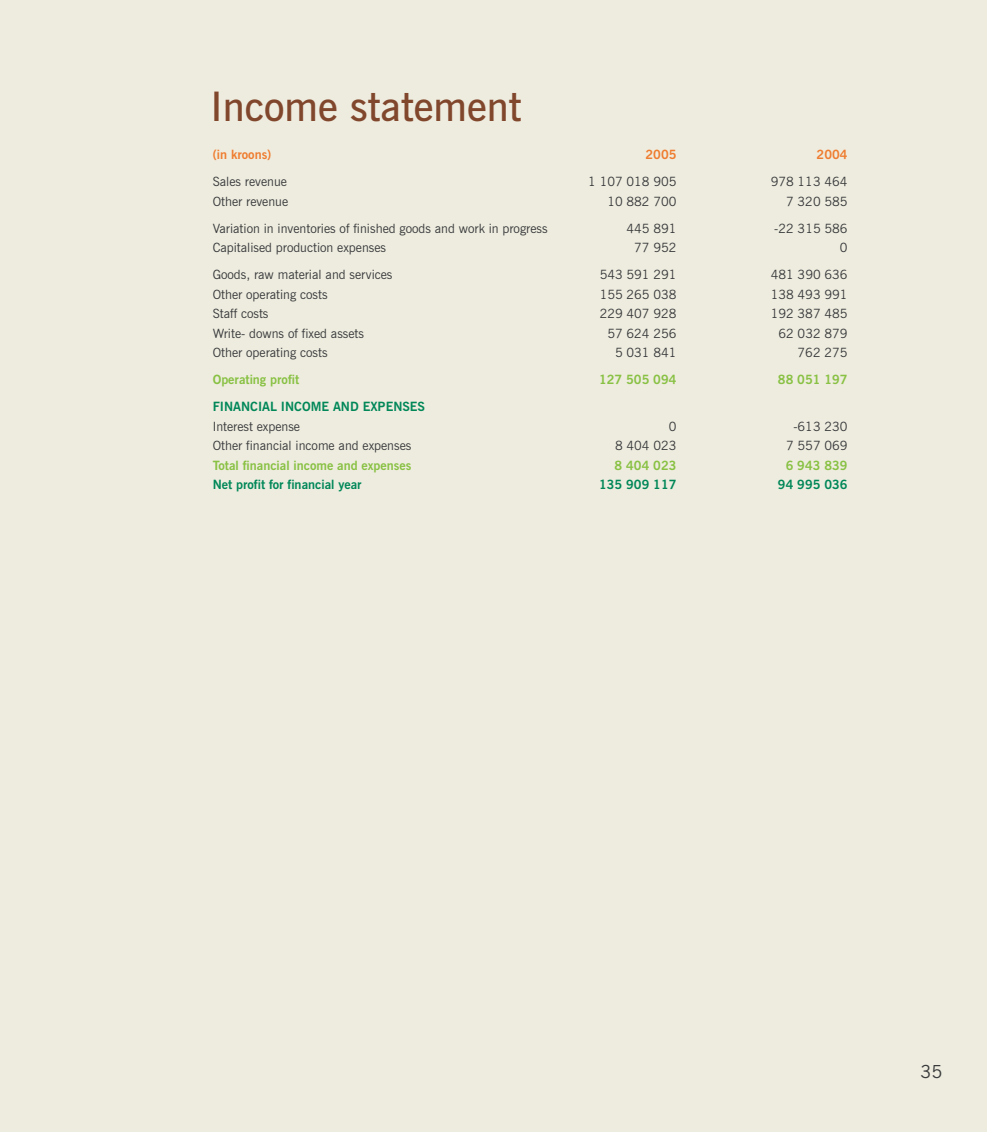
<style>
.page{position:relative;width:987px;height:1132px;background:#fff}
.page>*{position:absolute;margin:0;border:0;box-sizing:border-box;transform-origin:0 0}
.t1{font:600 40.5px "News Gothic BT";color:#81472d}
.t2{font:18px "News Gothic BT";color:#383a3b}
.t3{font:12.75px "News Gothic BT";color:#383a3b}
.t4{font:700 12.75px "News Gothic BT";color:#88c143}
.t5{font:700 12.75px "News Gothic BT";color:#008758}
.t6{font:700 12.75px "News Gothic BT";color:#ef7d30}
</style>
<div class="page">
<div style="left:0;top:0;width:986px;height:1131px;background:#eeecdf"></div>
<h1 class="t1" style="left:210px;top:92px;width:312px">Income statement</h1>
<p class="t6" style="left:213px;top:150px;width:60px">(in kroons)</p>
<p class="t6" style="left:645px;top:150px;width:32px">2005</p>
<p class="t6" style="left:816px;top:150px;width:32px">2004</p>
<p class="t3" style="left:213px;top:177px;width:76px">Sales revenue</p>
<p class="t3" style="left:588px;top:177px;width:90px">1 107 018 905</p>
<p class="t3" style="left:770px;top:177px;width:78px">978 113 464</p>
<p class="t3" style="left:213px;top:196px;width:77px">Other revenue</p>
<p class="t3" style="left:607px;top:196px;width:71px">10 882 700</p>
<p class="t3" style="left:786px;top:196px;width:63px">7 320 585</p>
<p class="t3" style="left:213px;top:223px;width:336px">Variation in inventories of finished goods and work in progress</p>
<p class="t3" style="left:626px;top:223px;width:51px">445 891</p>
<p class="t3" style="left:774px;top:223px;width:75px">-22 315 586</p>
<p class="t3" style="left:213px;top:243px;width:175px">Capitalised production expenses</p>
<p class="t3" style="left:634px;top:243px;width:44px">77 952</p>
<p class="t3" style="left:839px;top:243px;width:9px">0</p>
<p class="t3" style="left:213px;top:270px;width:181px">Goods, raw material and services</p>
<p class="t3" style="left:599px;top:270px;width:78px">543 591 291</p>
<p class="t3" style="left:770px;top:270px;width:78px">481 390 636</p>
<p class="t3" style="left:213px;top:289px;width:116px">Other operating costs</p>
<p class="t3" style="left:599px;top:289px;width:78px">155 265 038</p>
<p class="t3" style="left:770px;top:289px;width:78px">138 493 991</p>
<p class="t3" style="left:213px;top:309px;width:57px">Staff costs</p>
<p class="t3" style="left:599px;top:309px;width:78px">229 407 928</p>
<p class="t3" style="left:770px;top:309px;width:78px">192 387 485</p>
<p class="t3" style="left:213px;top:328px;width:153px">Write- downs of fixed assets</p>
<p class="t3" style="left:607px;top:328px;width:71px">57 624 256</p>
<p class="t3" style="left:778px;top:328px;width:71px">62 032 879</p>
<p class="t3" style="left:213px;top:348px;width:116px">Other operating costs</p>
<p class="t3" style="left:615px;top:348px;width:63px">5 031 841</p>
<p class="t3" style="left:797px;top:348px;width:51px">762 275</p>
<p class="t4" style="left:213px;top:375px;width:88px">Operating profit</p>
<p class="t4" style="left:599px;top:375px;width:79px">127 505 094</p>
<p class="t4" style="left:778px;top:375px;width:71px">88 051 197</p>
<p class="t5" style="left:213px;top:402px;width:214px">FINANCIAL INCOME AND EXPENSES</p>
<p class="t3" style="left:213px;top:421px;width:89px">Interest expense</p>
<p class="t3" style="left:668px;top:421px;width:9px">0</p>
<p class="t3" style="left:793px;top:421px;width:56px">-613 230</p>
<p class="t3" style="left:213px;top:441px;width:200px">Other financial income and expenses</p>
<p class="t3" style="left:615px;top:441px;width:63px">8 404 023</p>
<p class="t3" style="left:786px;top:441px;width:63px">7 557 069</p>
<p class="t4" style="left:213px;top:460px;width:200px">Total financial income and expenses</p>
<p class="t4" style="left:614px;top:460px;width:63px">8 404 023</p>
<p class="t4" style="left:785px;top:460px;width:63px">6 943 839</p>
<p class="t5" style="left:213px;top:480px;width:150px">Net profit for financial year</p>
<p class="t5" style="left:599px;top:480px;width:79px">135 909 117</p>
<p class="t5" style="left:778px;top:480px;width:71px">94 995 036</p>
<h2 class="t2" style="left:920px;top:1064px;width:23px">35</h2>
</div>
